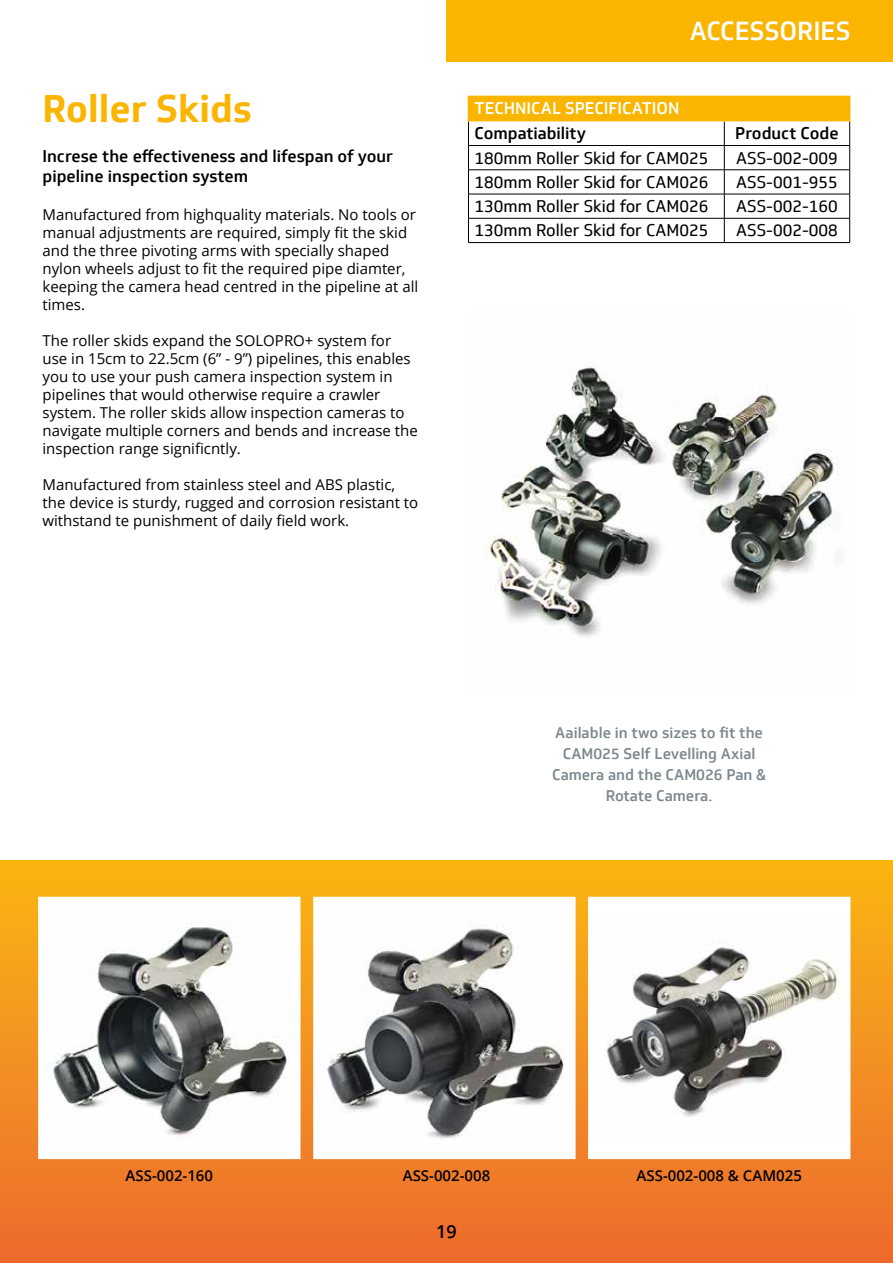
<style>
.page{position:relative;width:893px;height:1263px;background:#fff}
.page>*{position:absolute;margin:0;border:0;box-sizing:border-box;transform-origin:0 0}
.t1{font:700 37.5px "Soleto";color:#fab500}
.t2{font:500 25.5px "Soleto";color:#fff}
.t3{font:600 18px "Open Sans";color:#000}
.t4{font:16.5px "Soleto";color:#000}
.t5{font:500 16.5px/19.8px "Soleto";color:#000}
.t6{font:500 16.5px "Soleto";color:#fff}
.t7{font:15px/18px "Open Sans";color:#000}
.t8{font:500 15px/21px "Soleto";color:#7c878e;text-align:center}
.t9{font:600 15px "Open Sans";color:#000}
</style>
<div class="page">
<svg style="left:0;top:860px;width:893px;height:403px;background:#f18925"></svg>
<img style="left:43px;top:902px;width:253px;height:252px">
<div style="left:38px;top:897px;width:263px;height:262px;border:4px solid #fff"></div>
<img style="left:318px;top:902px;width:253px;height:252px">
<div style="left:313px;top:897px;width:263px;height:262px;border:4px solid #fff"></div>
<div style="left:590px;top:899px;width:258px;height:258px;background:#fff"></div>
<img style="left:605px;top:941px;width:235px;height:176px">
<img style="left:484px;top:367px;width:355px;height:270px">
<div style="left:446px;top:0;width:447px;height:62px;background:#fab500"></div>
<div style="left:468px;top:96px;width:382px;height:25px;background:#fab500"></div>
<hr style="left:468px;top:145px;width:256px;height:1px;background:#000">
<hr style="left:724px;top:145px;width:126px;height:1px;background:#000">
<hr style="left:468px;top:170px;width:256px;height:1px;background:#000">
<hr style="left:724px;top:170px;width:126px;height:1px;background:#000">
<hr style="left:468px;top:194px;width:256px;height:1px;background:#000">
<hr style="left:724px;top:194px;width:126px;height:1px;background:#000">
<hr style="left:468px;top:218px;width:256px;height:1px;background:#000">
<hr style="left:724px;top:218px;width:126px;height:1px;background:#000">
<svg style="left:724px;top:121px;width:1px;height:121px"></svg>
<hr style="left:468px;top:242px;width:256px;height:1px;background:#000">
<hr style="left:724px;top:242px;width:126px;height:1px;background:#000">
<svg style="left:468px;top:121px;width:1px;height:121px"></svg>
<svg style="left:849px;top:121px;width:1px;height:121px"></svg>
<h1 class="t1" style="left:43px;top:85px;width:211px">Roller Skids</h1>
<p class="t5" style="left:43px;top:146px;width:352px">Increse the effectiveness and lifespan of your pipeline inspection system</p>
<p class="t7" style="left:43px;top:205px;width:377px">Manufactured from highquality materials. No tools or manual adjustments are required, simply fit the skid and the three pivoting arms with specially shaped nylon wheels adjust to fit the required pipe diamter, keeping the camera head centred in the pipeline at all times.</p>
<p class="t7" style="left:43px;top:331px;width:377px">The roller skids expand the SOLOPRO+ system for use in 15cm to 22.5cm (6” - 9”) pipelines, this enables you to use your push camera inspection system in pipelines that would otherwise require a crawler system. The roller skids allow inspection cameras to navigate multiple corners and bends and increase the inspection range significntly.</p>
<p class="t7" style="left:43px;top:475px;width:377px">Manufactured from stainless steel and ABS plastic, the device is sturdy, rugged and corrosion resistant to withstand te punishment of daily field work.</p>
<h2 class="t2" style="left:690px;top:15px;width:162px">ACCESSORIES</h2>
<p class="t6" style="left:474px;top:98px;width:206px">TECHNICAL SPECIFICATION</p>
<p class="t5" style="left:474px;top:124px;width:113px">Compatiability</p>
<p class="t5" style="left:735px;top:124px;width:105px">Product Code</p>
<p class="t4" style="left:474px;top:148px;width:235px">180mm Roller Skid for CAM025</p>
<p class="t4" style="left:736px;top:148px;width:103px">ASS-002-009</p>
<p class="t4" style="left:474px;top:172px;width:235px">180mm Roller Skid for CAM026</p>
<p class="t4" style="left:736px;top:172px;width:103px">ASS-001-955</p>
<p class="t4" style="left:474px;top:196px;width:235px">130mm Roller Skid for CAM026</p>
<p class="t4" style="left:736px;top:196px;width:103px">ASS-002-160</p>
<p class="t4" style="left:474px;top:220px;width:235px">130mm Roller Skid for CAM025</p>
<p class="t4" style="left:736px;top:220px;width:103px">ASS-002-008</p>
<p class="t8" style="left:552px;top:722px;width:215px">Aailable in two sizes to fit the<br>CAM025 Self Levelling Axial<br>Camera and the CAM026 Pan &amp;<br>Rotate Camera.</p>
<p class="t9" style="left:126px;top:1165px;width:89px">ASS-002-160</p>
<p class="t9" style="left:403px;top:1165px;width:89px">ASS-002-008</p>
<p class="t9" style="left:637px;top:1165px;width:167px">ASS-002-008 &amp; CAM025</p>
<p class="t3" style="left:436px;top:1219px;width:22px">19</p>
</div>
